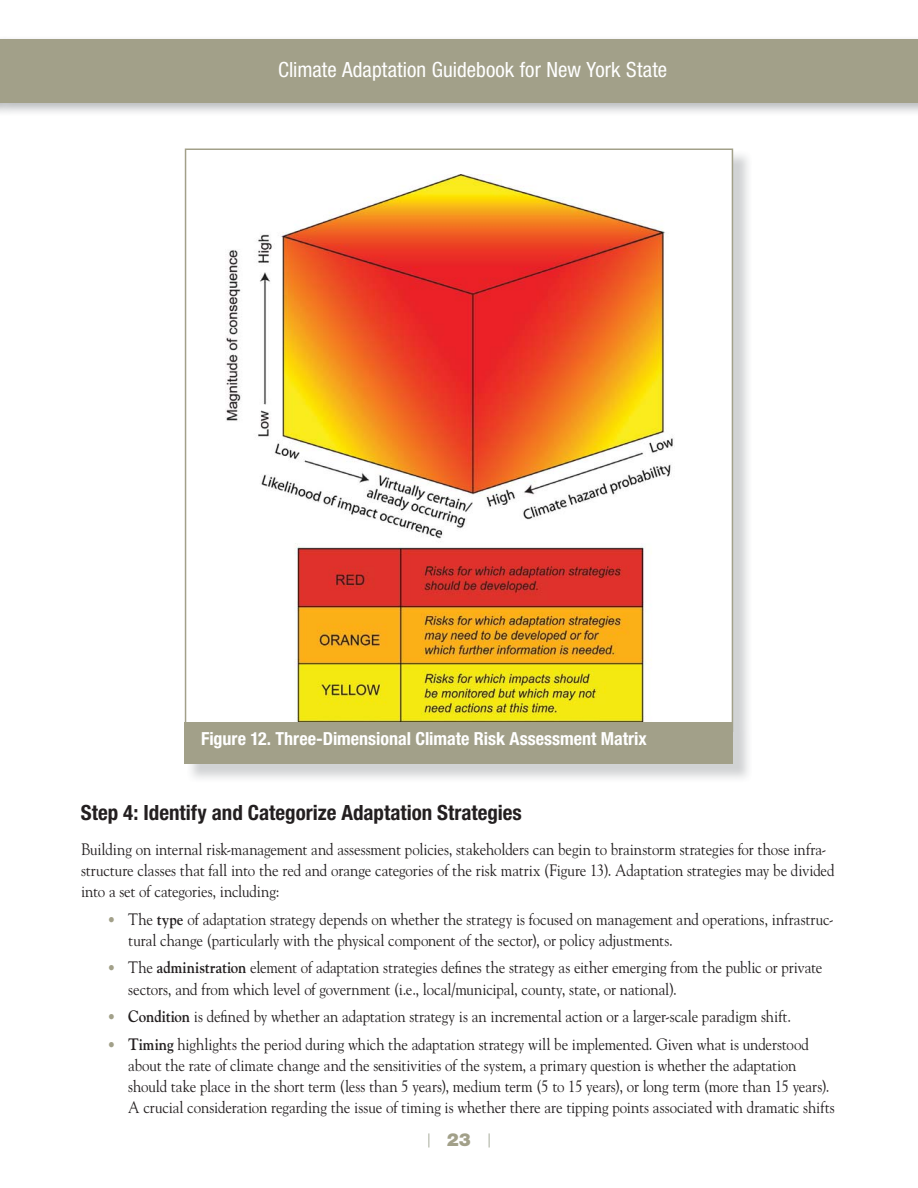
<style>
.page{position:relative;width:918px;height:1188px;background:#fff}
.page>*{position:absolute;margin:0;border:0;box-sizing:border-box;transform-origin:0 0}
.t1{font:700 condensed 21px "Helvetica Neue LT Std";color:#231f20}
.t2{font:condensed 21px "Helvetica Neue LT Std";letter-spacing:.005em;color:#fff}
.t3{font:700 condensed 18px "Helvetica Neue LT Std";color:#fff}
.t4{font:900 18px "Helvetica Neue LT Std";color:#a2a089}
.t5{font:16.5px/21px "Goudy Std";letter-spacing:-.005em;color:#231f20;scale:.9 1}
.s1{font-family:"Helvetica Neue LT Std";font-weight:900;font-stretch:condensed;font-size:15px;color:#a2a089}
.s2{font-weight:700}
</style>
<div class="page">
<svg style="left:428px;top:1133px;width:2px;height:15px"></svg>
<svg style="left:488px;top:1133px;width:2px;height:15px"></svg>
<div style="left:0;top:39px;width:918px;height:63px;background:#a2a089"></div>
<img style="left:190px;top:151px;width:559px;height:628px">
<div style="left:186px;top:149px;width:546px;height:582px;background:#fff"></div>
<img style="left:225px;top:174px;width:448px;height:547px">
<div style="left:185px;top:722px;width:548px;height:42px;background:#a2a089"></div>
<p class="t2" style="left:278px;top:62px;width:391px">Climate Adaptation Guidebook for New York State</p>
<p class="t3" style="left:201px;top:732px;width:447px">Figure 12. Three-Dimensional Climate Risk Assessment Matrix</p>
<p class="t1" style="left:81px;top:805px;width:442px">Step 4: Identify and Categorize Adaptation Strategies</p>
<p class="t5" style="left:81px;top:840px;width:839px">Building on internal risk-management and assessment policies, stakeholders can begin to brainstorm strategies for those infra&shy;structure classes that fall into the red and orange categories of the risk matrix (Figure 13). Adaptation strategies may be divided into a set of categories, including:</p>
<p class="t5" style="left:128px;top:910px;width:785px;text-indent:-20px"><span class="s1">•</span> The <span class="s2">type</span> of adaptation strategy depends on whether the strategy is focused on management and operations, infrastruc&shy;tural change (particularly with the physical component of the sector), or policy adjustments.</p>
<p class="t5" style="left:128px;top:959px;width:773px;text-indent:-20px"><span class="s1">•</span> The <span class="s2">administration</span> element of adaptation strategies defines the strategy as either emerging from the public or private sectors, and from which level of government (i.e., local/municipal, county, state, or national).</p>
<p class="t5" style="left:108px;top:1007px;width:761px"><span class="s1">•</span> <span class="s2">Condition</span> is defined by whether an adaptation strategy is an incremental action or a larger-scale paradigm shift.</p>
<p class="t5" style="left:128px;top:1035px;width:787px;text-indent:-20px"><span class="s1">•</span> <span class="s2">Timing</span> highlights the period during which the adaptation strategy will be implemented. Given what is understood about the rate of climate change and the sensitivities of the system, a primary question is whether the adaptation should take place in the short term (less than 5 years), medium term (5 to 15 years), or long term (more than 15 years).<br>A crucial consideration regarding the issue of timing is whether there are tipping points associated with dramatic shifts</p>
<p class="t4" style="left:447px;top:1133px;width:26px">23</p>
</div>
